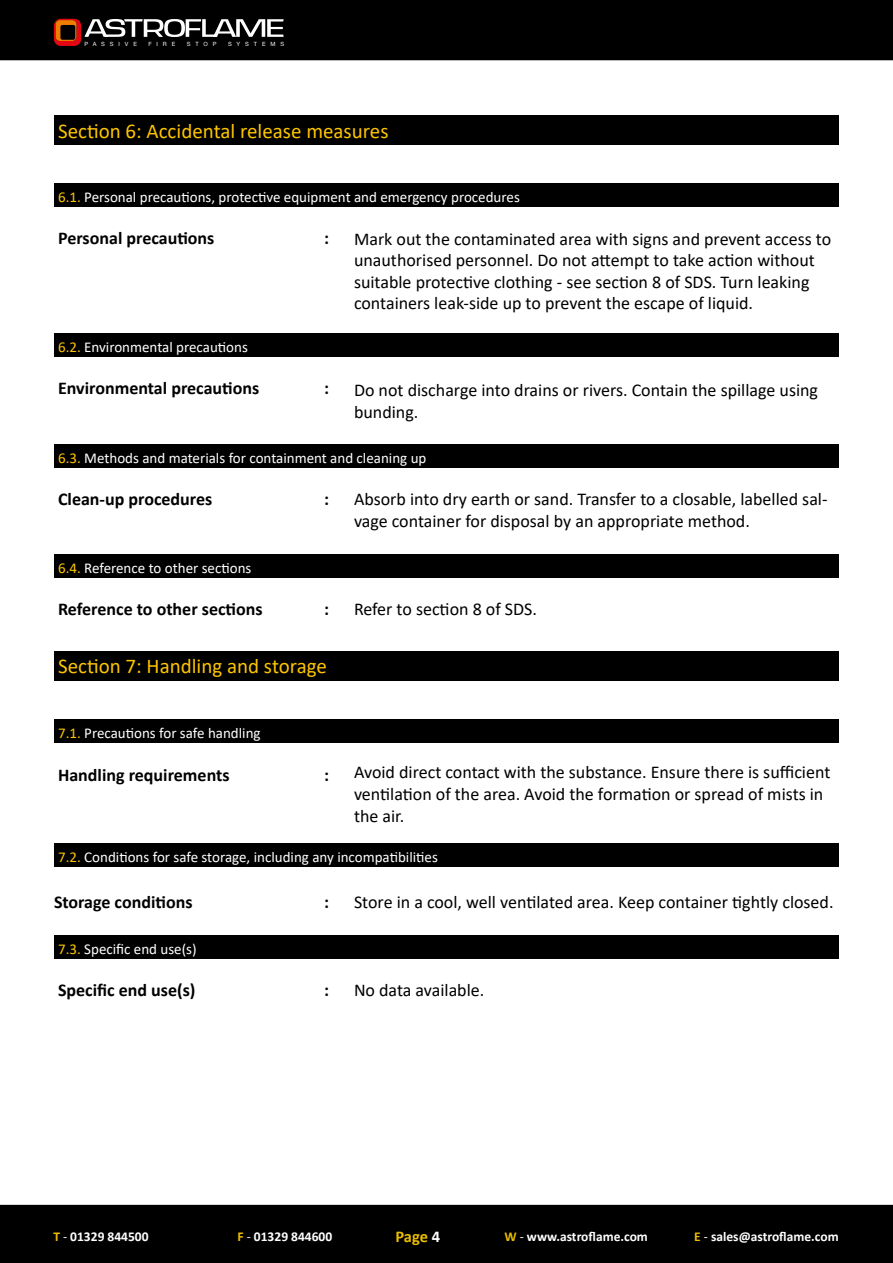
<style>
.page{position:relative;width:893px;height:1263px;background:#fff}
.page>*{position:absolute;margin:0;border:0;box-sizing:border-box;transform-origin:0 0}
.t1{font:21px "Calibri";color:#fdc500}
.t2{font:18px/21.6px "Calibri";color:#000}
.t3{font:700 18px "Calibri";color:#000}
.t4{font:700 16.5px "Calibri";color:#ebbe00}
.t5{font:15px "Calibri";color:#fff}
.t6{font:700 13.5px "Calibri";color:#fff}
.t7{font:5.85px "Helvetica Neue";letter-spacing:.84em;color:#fff}
.s1{color:#fdc500}
.s2{color:#ebbe00}
.s3{font-weight:400}
.s4{color:#fff}
</style>
<div class="page">
<div style="left:0;top:0;width:893px;height:60px;background:#000"></div>
<div style="left:0;top:1205px;width:893px;height:58px;background:#000"></div>
<svg style="left:54px;top:19px;width:230px;height:27px"></svg>
<div style="left:54px;top:115px;width:785px;height:30px;background:#000"></div>
<div style="left:54px;top:184px;width:785px;height:23px;background:#000"></div>
<div style="left:54px;top:333px;width:785px;height:24px;background:#000"></div>
<div style="left:54px;top:444px;width:785px;height:23px;background:#000"></div>
<div style="left:54px;top:555px;width:785px;height:23px;background:#000"></div>
<div style="left:54px;top:651px;width:785px;height:29px;background:#000"></div>
<div style="left:54px;top:719px;width:785px;height:24px;background:#000"></div>
<div style="left:54px;top:843px;width:785px;height:24px;background:#000"></div>
<div style="left:54px;top:935px;width:785px;height:24px;background:#000"></div>
<p class="t7" style="left:84px;top:40px;width:54px">PASSIVE</p>
<p class="t7" style="left:148px;top:40px;width:28px">FIRE</p>
<p class="t7" style="left:187px;top:40px;width:31px">STOP</p>
<p class="t7" style="left:228px;top:40px;width:58px">SYSTEMS</p>
<p class="t1" style="left:58px;top:116px;width:332px">Section 6: Accidental release measures</p>
<p class="t5" style="left:58px;top:187px;width:463px"><span class="s1">6.1.</span> Personal precautions, protective equipment and emergency procedures</p>
<p class="t3" style="left:58px;top:225px;width:158px">Personal precautions</p>
<p class="t3" style="left:324px;top:225px;width:6px">:</p>
<p class="t2" style="left:354px;top:227px;width:479px">Mark out the contaminated area with signs and prevent access to unauthorised personnel. Do not attempt to take action without suitable protective clothing - see section 8 of SDS. Turn leaking containers leak-side up to prevent the escape of liquid.</p>
<p class="t5" style="left:58px;top:336px;width:191px"><span class="s1">6.2.</span> Environmental precautions</p>
<p class="t2" style="left:354px;top:379px;width:466px">Do not discharge into drains or rivers. Contain the spillage using bunding.</p>
<p class="t3" style="left:58px;top:375px;width:203px">Environmental precautions</p>
<p class="t3" style="left:324px;top:375px;width:6px">:</p>
<p class="t5" style="left:58px;top:447px;width:370px"><span class="s1">6.3.</span> Methods and materials for containment and cleaning up</p>
<p class="t3" style="left:58px;top:486px;width:156px">Clean-up procedures</p>
<p class="t3" style="left:324px;top:486px;width:6px">:</p>
<p class="t2" style="left:354px;top:488px;width:475px">Absorb into dry earth or sand. Transfer to a closable, labelled sal&shy;vage container for disposal by an appropriate method.</p>
<p class="t5" style="left:58px;top:558px;width:195px"><span class="s1">6.4.</span> Reference to other sections</p>
<p class="t3" style="left:58px;top:597px;width:206px">Reference to other sections</p>
<p class="t3" style="left:324px;top:597px;width:6px">:</p>
<p class="t2" style="left:354px;top:598px;width:185px">Refer to section 8 of SDS.</p>
<p class="t1" style="left:58px;top:652px;width:270px">Section 7: Handling and storage</p>
<p class="t5" style="left:58px;top:723px;width:204px"><span class="s1">7.1.</span> Precautions for safe handling</p>
<p class="t3" style="left:58px;top:762px;width:173px">Handling requirements</p>
<p class="t3" style="left:324px;top:762px;width:6px">:</p>
<p class="t2" style="left:354px;top:761px;width:478px">Avoid direct contact with the substance. Ensure there is sufficient ventilation of the area. Avoid the formation or spread of mists in the air.</p>
<p class="t5" style="left:58px;top:847px;width:381px"><span class="s1">7.2.</span> Conditions for safe storage, including any incompatibilities</p>
<p class="t3" style="left:54px;top:889px;width:140px">Storage conditions</p>
<p class="t3" style="left:324px;top:889px;width:6px">:</p>
<p class="t2" style="left:354px;top:891px;width:481px">Store in a cool, well ventilated area. Keep container tightly closed.</p>
<p class="t5" style="left:58px;top:938px;width:140px"><span class="s1">7.3.</span> Specific end use(s)</p>
<p class="t3" style="left:58px;top:977px;width:139px">Specific end use(s)</p>
<p class="t3" style="left:324px;top:977px;width:6px">:</p>
<p class="t2" style="left:354px;top:978px;width:132px">No data available.</p>
<p class="t6" style="left:53px;top:1227px;width:97px"><span class="s2">T</span> <span class="s3">-</span> 01329 844500</p>
<p class="t6" style="left:238px;top:1227px;width:96px"><span class="s2">F</span> <span class="s3">-</span> 01329 844600</p>
<p class="t4" style="left:395px;top:1225px;width:46px">Page <span class="s4">4</span></p>
<p class="t6" style="left:504px;top:1227px;width:145px"><span class="s2">W</span> <span class="s3">-</span> www.astroflame.com</p>
<p class="t6" style="left:694px;top:1227px;width:146px"><span class="s2">E</span> <span class="s3">-</span> sales@astroflame.com</p>
</div>
